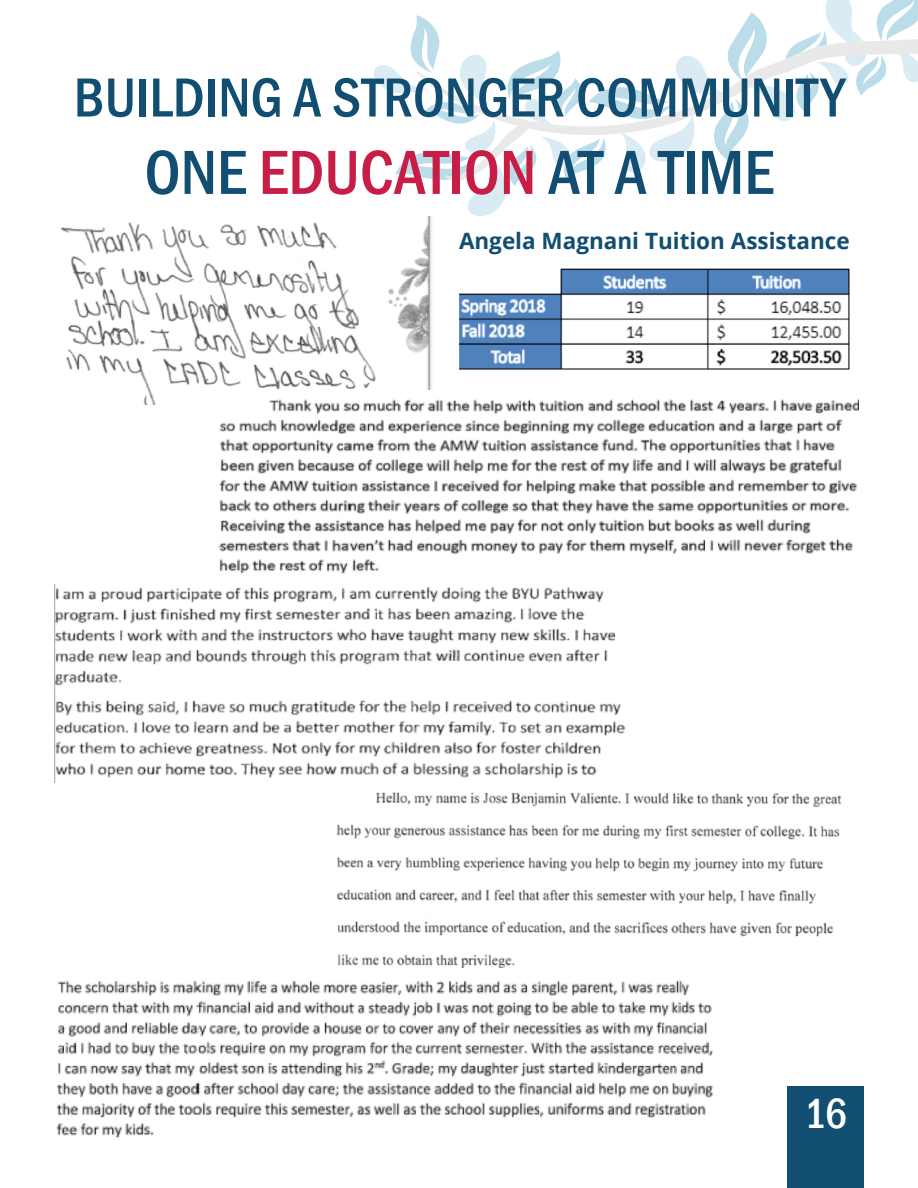
<style>
.page{position:relative;width:918px;height:1188px;background:#fff}
.page>*{position:absolute;margin:0;border:0;box-sizing:border-box;transform-origin:0 0}
.t1{font:500 condensed 64.5px "Franklin Gothic";color:#114e71}
.t2{font:500 condensed 57px "Franklin Gothic";color:#114e71}
.t3{font:500 condensed 43.5px "Franklin Gothic";color:#fff}
.Blue_sub_heading{font:700 22.5px "Open Sans";color:#114e71}
.s1{color:#c71e48}
</style>
<div class="page">
<div style="left:787px;top:1087px;width:77px;height:101px;background:#114e71"></div>
<img style="left:60px;top:216px;width:372px;height:189px">
<svg style="left:374px;top:0;width:544px;height:216px"></svg>
<svg style="left:416px;top:39px;width:502px;height:142px"></svg>
<img style="left:54px;top:584px;width:571px;height:199px">
<img style="left:56px;top:981px;width:658px;height:157px">
<img style="left:212px;top:390px;width:647px;height:183px">
<img style="left:459px;top:268px;width:391px;height:102px">
<img style="left:336px;top:792px;width:506px;height:176px">
<p class="t2" style="left:74px;top:60px;width:772px">BUILDING A STRONGER COMMUNITY</p>
<p class="t1" style="left:144px;top:130px;width:631px">ONE <span class="s1">EDUCATION</span> AT A TIME</p>
<p class="Blue_sub_heading" style="left:459px;top:225px;width:392px">Angela Magnani Tuition Assistance</p>
<h3 class="t3" style="left:804px;top:1085px;width:44px">16</h3>
</div>
